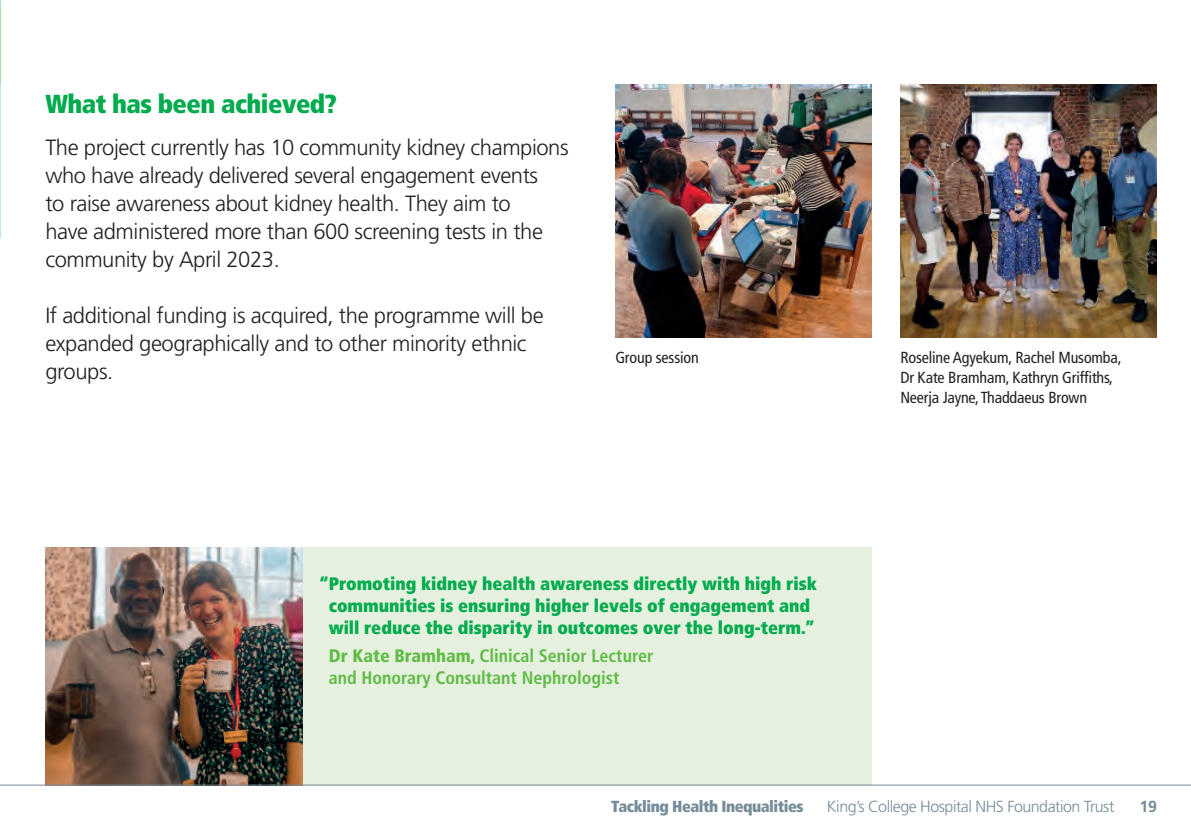
<style>
.page{position:relative;width:1191px;height:840px;background:#fff}
.page>*{position:absolute;margin:0;border:0;box-sizing:border-box;transform-origin:0 0}
.t1{font:900 condensed 26px "Frutiger";letter-spacing:-.02em;color:#00ab4d}
.t2{font:300 22px/28px "Frutiger";letter-spacing:-.02em;color:#231f20}
.t3{font:900 condensed 18px/22px "Frutiger";color:#00ab4d;text-align:center}
.t4{font:700 condensed 18px/22px "Frutiger";color:#60bb46}
.t5{font:condensed 16px/20px "Frutiger";letter-spacing:-.01em;color:#231f20}
.t6{font:300 16px "Frutiger";letter-spacing:-.03em;color:#758c99}
.t7{font:900 condensed 16px "Frutiger";letter-spacing:-.03em;color:#758c99}
.t8{font:700 16px "Frutiger";color:#758c99}
.s1{font-weight:900}
</style>
<div class="page">
<div style="left:45px;top:547px;width:827px;height:238px;background:#e5f1de"></div>
<img style="left:45px;top:547px;width:257px;height:237px">
<hr style="left:0;top:784px;width:1191px;height:1px;background:#758c99">
<img style="left:615px;top:85px;width:257px;height:252px">
<img style="left:900px;top:85px;width:257px;height:252px">
<p class="t1" style="left:45px;top:88px;width:293px">What has been achieved?</p>
<p class="t2" style="left:45px;top:133px;width:525px">The project currently has 10 community kidney champions who have already delivered several engagement events<br>to raise awareness about kidney health. They aim to<br>have administered more than 600 screening tests in the community by April 2023.</p>
<p class="t2" style="left:45px;top:301px;width:500px">If additional funding is acquired, the programme will be expanded geographically and to other minority ethnic groups.</p>
<p class="t5" style="left:615px;top:347px;width:85px">Group session</p>
<p class="t3" style="left:319px;top:572px;width:499px">“Promoting kidney health awareness directly with high risk communities is ensuring higher levels of engagement and will reduce the disparity in outcomes over the long-term.”</p>
<p class="t4" style="left:329px;top:644px;width:326px"><span class="s1">Dr Kate Bramham,</span> Clinical Senior Lecturer and Honorary Consultant Nephrologist</p>
<p class="t5" style="left:900px;top:347px;width:223px">Roseline Agyekum, Rachel Musomba,<br>Dr Kate Bramham, Kathryn Griffiths,<br>Neerja Jayne, Thaddaeus Brown</p>
<p class="t7" style="left:611px;top:795px;width:194px">Tackling Health Inequalities</p>
<p class="t6" style="left:827px;top:796px;width:289px">King’s College Hospital NHS Foundation Trust</p>
<p class="t8" style="left:1139px;top:796px;width:19px">19</p>
</div>
